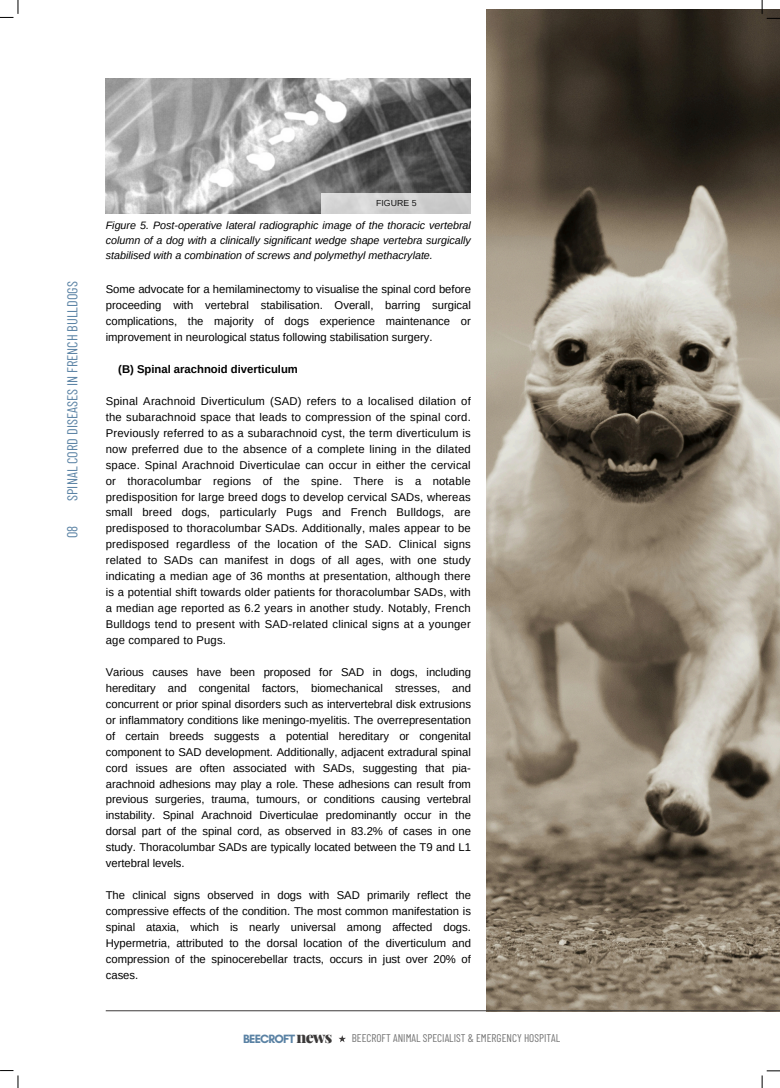
<style>
.page{position:relative;width:780px;height:1088px;background:#fff}
.page>*{position:absolute;margin:0;border:0;box-sizing:border-box;transform-origin:0 0}
.t1{font:900 15.88px "Playfair Display";color:#3b3939}
.t2{font:14.38px "Barlow Condensed";color:#5a82a4}
.t3{font:700 12.25px "Glacial Indifference";letter-spacing:-.065em;color:#5a82a4}
.t4{font:11.25px/16px "Arimo";color:#000;text-align:justify}
.t5{font:11.25px "Barlow Condensed";color:#737373}
.t6{font:700 11.25px "Arimo";color:#000}
.t7{font:italic 10.75px/15.1px "Arimo";color:#000;text-align:justify}
.t8{font:8.75px "Arimo";color:#000}
</style>
<div class="page">
<svg style="left:761px;top:1070px;width:18px;height:17px"></svg>
<svg style="left:0;top:1070px;width:18px;height:17px"></svg>
<img style="left:486px;top:9px;width:293px;height:1001px">
<svg style="left:761px;top:0;width:18px;height:19px"></svg>
<svg style="left:0;top:0;width:18px;height:18px"></svg>
<svg style="left:338px;top:1035px;width:8px;height:7px"></svg>
<hr style="left:106px;top:1010px;width:673px;height:1px;background:#3b3939">
<img style="left:106px;top:78px;width:364px;height:135px">
<div style="left:321px;top:193px;width:149px;height:21px;background:#d0d0d0"></div>
<p class="t2" style="left:63px;top:501px;width:221px;rotate:-90deg">SPINAL CORD DISEASES IN FRENCH BULLDOGS</p>
<h1 class="t2" style="left:63px;top:538px;width:14px;rotate:-90deg">08</h1>
<p class="t8" style="left:376px;top:198px;width:42px">FIGURE 5</p>
<h3 class="t7" style="left:106px;top:217px;width:366px">Figure 5. Post-operative lateral radiographic image of the thoracic vertebral column of a dog with a clinically significant wedge shape vertebra surgically stabilised with a combination of screws and polymethyl methacrylate.</h3>
<p class="t4" style="left:106px;top:281px;width:366px">Some advocate for a hemilaminectomy to visualise the spinal cord before proceeding with vertebral stabilisation. Overall, barring surgical complications, the majority of dogs experience maintenance or improvement in neurological status following stabilisation surgery.</p>
<p class="t6" style="left:118px;top:363px;width:181px">(B) Spinal arachnoid diverticulum</p>
<p class="t4" style="left:106px;top:393px;width:366px">Spinal Arachnoid Diverticulum (SAD) refers to a localised dilation of the subarachnoid space that leads to compression of the spinal cord.<br>Previously referred to as a subarachnoid cyst, the term diverticulum is now preferred due to the absence of a complete lining in the dilated space. Spinal Arachnoid Diverticulae can occur in either the cervical or thoracolumbar regions of the spine. There is a notable predisposition for large breed dogs to develop cervical SADs, whereas small breed dogs, particularly Pugs and French Bulldogs, are predisposed to thoracolumbar SADs. Additionally, males appear to be predisposed regardless of the location of the SAD. Clinical signs related to SADs can manifest in dogs of all ages, with one study indicating a median age of 36 months at presentation, although there is a potential shift towards older patients for thoracolumbar SADs, with a median age reported as 6.2 years in another study. Notably, French Bulldogs tend to present with SAD-related clinical signs at a younger age compared to Pugs.</p>
<p class="t4" style="left:106px;top:664px;width:366px">Various causes have been proposed for SAD in dogs, including hereditary and congenital factors, biomechanical stresses, and concurrent or prior spinal disorders such as intervertebral disk extrusions or inflammatory conditions like meningo-myelitis. The overrepresentation of certain breeds suggests a potential hereditary or congenital component to SAD development. Additionally, adjacent extradural spinal cord issues are often associated with SADs, suggesting that pia&shy;arachnoid adhesions may play a role. These adhesions can result from previous surgeries, trauma, tumours, or conditions causing vertebral instability. Spinal Arachnoid Diverticulae predominantly occur in the dorsal part of the spinal cord, as observed in 83.2% of cases in one study. Thoracolumbar SADs are typically located between the T9 and L1 vertebral levels.</p>
<p class="t4" style="left:106px;top:887px;width:366px">The clinical signs observed in dogs with SAD primarily reflect the compressive effects of the condition. The most common manifestation is spinal ataxia, which is nearly universal among affected dogs.<br>Hypermetria, attributed to the dorsal location of the diverticulum and compression of the spinocerebellar tracts, occurs in just over 20% of cases.</p>
<p class="t3" style="left:243px;top:1031px;width:53px">BEECROFT</p>
<p class="t1" style="left:296px;top:1025px;width:37px">news</p>
<p class="t5" style="left:351px;top:1031px;width:210px">BEECROFT ANIMAL SPECIALIST &amp; EMERGENCY HOSPITAL</p>
</div>
